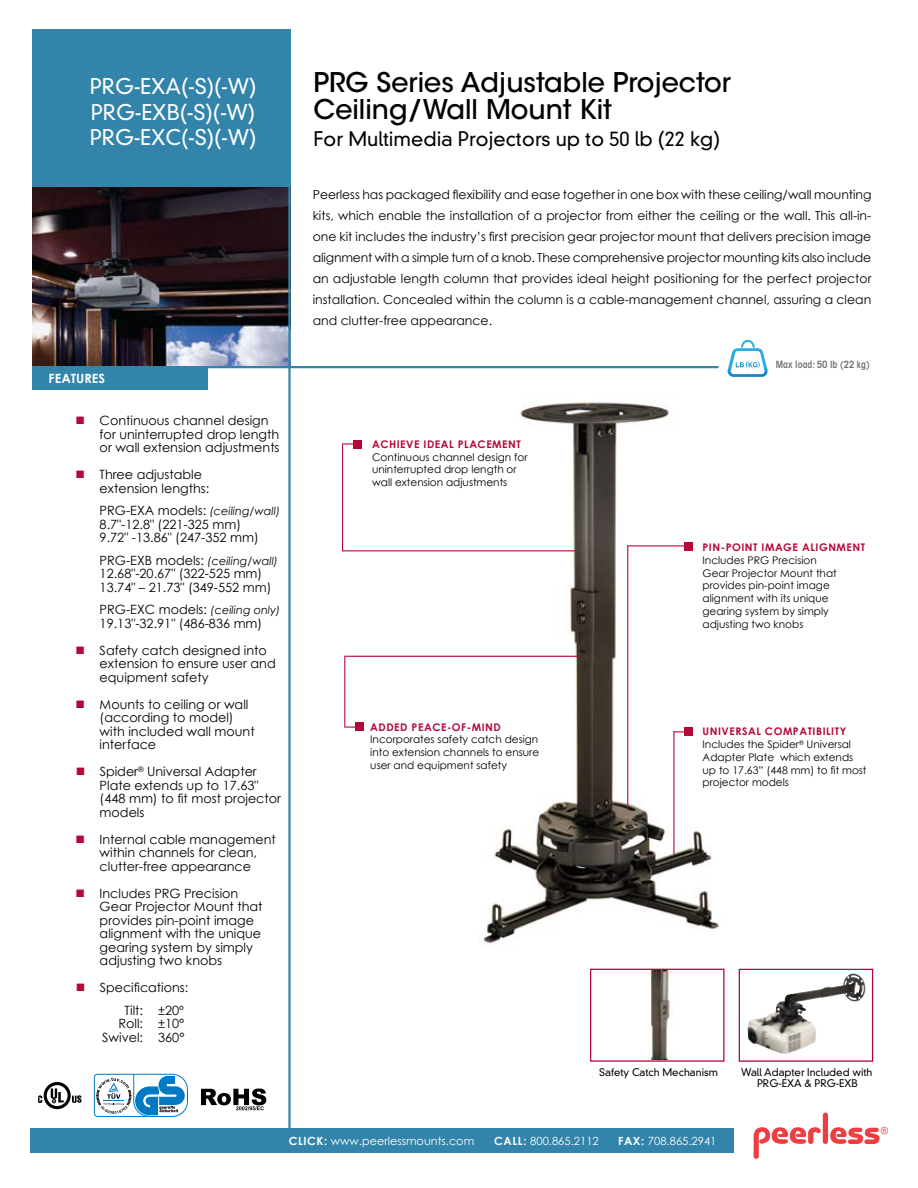
<style>
.page{position:relative;width:918px;height:1188px;background:#fff}
.page>*{position:absolute;margin:0;border:0;box-sizing:border-box;transform-origin:0 0}
.t1{font:500 27px/27px "ITC Avant Garde Std";color:#000}
.t2{font:300 21px/25.2px "DIN Neuzeit Grotesk";color:#fff;text-align:justify}
.t3{font:300 19.5px "DIN Neuzeit Grotesk";color:#000}
.t4{font:12.75px/13.5px "Century Gothic";color:#000}
.t5{font:700 12.75px "Century Gothic";color:#fff}
.t6{font:12.45px/21px "Century Gothic";color:#000;text-align:justify}
.t7{font:11.25px "Century Gothic";color:#fff}
.t8{font:10.5px/12.8px "Century Gothic";color:#000}
.t9{font:700 10.5px "Century Gothic";letter-spacing:.05em;color:#b30838}
.t10{font:300 10.2px/11.6px "DIN Neuzeit Grotesk";color:#000;text-align:center}
.t11{font:600 condensed 9.9px "ITC Avant Garde Std";color:#6d6f71}
.s1{color:#b30838}
.s2{font-style:italic;font-size:11.25px}
.s3{font-weight:700;color:#b30838}
.s4{font-weight:700}
</style>
<div class="page">
<img style="left:32px;top:187px;width:256px;height:179px">
<img style="left:470px;top:402px;width:250px;height:543px">
<img style="left:649px;top:971px;width:24px;height:89px">
<hr style="left:32px;top:366px;width:686px;height:2px;background:#3384aa">
<div style="left:32px;top:29px;width:258px;height:158px;background:#3384aa"></div>
<div style="left:32px;top:366px;width:176px;height:24px;background:#3384aa"></div>
<svg style="left:754px;top:1127px;width:67px;height:32px"></svg>
<div style="left:823px;top:1113px;width:5px;height:31px;background:#ef3e42;border-radius:3px"></div>
<svg style="left:830px;top:1127px;width:58px;height:17px"></svg>
<div style="left:590px;top:969px;width:135px;height:93px;border:1px solid #b30838"></div>
<div style="left:739px;top:969px;width:134px;height:93px;border:1px solid #b30838"></div>
<hr style="left:627px;top:545px;width:1px;height:265px;background:#b30838">
<hr style="left:627px;top:545px;width:58px;height:1px;background:#b30838">
<div style="left:684px;top:542px;width:9px;height:9px;background:#b30838"></div>
<div style="left:353px;top:440px;width:9px;height:9px;background:#b30838"></div>
<hr style="left:288px;top:29px;width:3px;height:1101px;background:#3384aa">
<div style="left:31px;top:1129px;width:703px;height:24px;background:#3384aa"></div>
<hr style="left:342px;top:444px;width:1px;height:107px;background:#b30838">
<hr style="left:342px;top:550px;width:233px;height:1px;background:#b30838">
<div style="left:684px;top:727px;width:9px;height:9px;background:#b30838"></div>
<hr style="left:673px;top:731px;width:1px;height:123px;background:#b30838">
<svg style="left:728px;top:340px;width:40px;height:37px"></svg>
<div style="left:44px;top:1082px;width:27px;height:27px;border:3px solid #000;border-radius:50%"></div>
<svg style="left:38px;top:1095px;width:4px;height:8px"></svg>
<svg style="left:72px;top:1095px;width:10px;height:8px"></svg>
<svg style="left:51px;top:1088px;width:13px;height:15px"></svg>
<svg style="left:201px;top:1088px;width:65px;height:22px"></svg>
<svg style="left:94px;top:1074px;width:94px;height:43px"></svg>
<div style="left:355px;top:722px;width:9px;height:9px;background:#b30838"></div>
<hr style="left:344px;top:657px;width:1px;height:70px;background:#b30838">
<hr style="left:344px;top:656px;width:234px;height:1px;background:#b30838">
<img style="left:747px;top:977px;width:99px;height:77px">
<h2 class="t2" style="left:90px;top:74px;width:168px">PRG-EXA(-S)(-W)<br>PRG-EXB(-S)(-W)<br>PRG-EXC(-S)(-W)</h2>
<p class="t5" style="left:49px;top:370px;width:57px">FEATURES</p>
<p class="t4" style="left:100px;top:414px;width:181px;text-indent:-24px"><span class="s1">■</span> Continuous channel design for uninterrupted drop length or wall extension adjustments</p>
<p class="t4" style="left:100px;top:468px;width:111px;text-indent:-24px"><span class="s1">■</span> Three adjustable extension lengths:</p>
<p class="t4" style="left:100px;top:504px;width:182px">PRG-EXA models: <span class="s2">(ceiling/wall)<br></span>8.7"-12.8" (221-325 mm)<br>9.72" -13.86" (247-352 mm)</p>
<p class="t4" style="left:100px;top:553px;width:180px">PRG-EXB models: <span class="s2">(ceiling/wall)<br></span>12.68"-20.67" (322-525 mm)<br>13.74" – 21.73" (349-552 mm)</p>
<p class="t4" style="left:100px;top:603px;width:182px">PRG-EXC models: <span class="s2">(ceiling only)<br></span>19.13"-32.91" (486-836 mm)</p>
<p class="t4" style="left:100px;top:643px;width:178px;text-indent:-24px"><span class="s1">■</span> Safety catch designed into extension to ensure user and equipment safety</p>
<p class="t4" style="left:100px;top:697px;width:157px;text-indent:-24px"><span class="s1">■</span> Mounts to ceiling or wall (according to model) with included wall mount interface</p>
<p class="t4" style="left:100px;top:765px;width:183px;text-indent:-24px"><span class="s1">■</span> Spider<sup>®</sup> Universal Adapter<br>Plate extends up to 17.63" (448 mm) to fit most projector models</p>
<p class="t4" style="left:76px;top:832px;width:202px;text-align:center"><span class="s1">■</span> Internal cable management within channels for clean, clutter-free appearance</p>
<p class="t4" style="left:100px;top:886px;width:164px;text-indent:-24px"><span class="s1">■</span> Includes PRG Precision<br>Gear Projector Mount that provides pin-point image alignment with the unique gearing system by simply adjusting two knobs</p>
<p class="t4" style="left:124px;top:976px;width:66px;line-height:22.5px;text-indent:-49px"><span class="s1">■</span> Specifications:<br>Tilt: ±20º</p>
<p class="t4" style="left:102px;top:1017px;width:84px;text-align:right">Roll: ±10°<br>Swivel: 360°</p>
<h1 class="t1" style="left:314px;top:69px;width:419px">PRG Series Adjustable Projector<br>Ceiling/Wall Mount Kit</h1>
<h3 class="t3" style="left:314px;top:127px;width:408px">For Multimedia Projectors up to 50 lb (22 kg)</h3>
<p class="t6" style="left:313px;top:184px;width:560px">Peerless has packaged flexibility and ease together in one box with these ceiling/wall mounting kits, which enable the installation of a projector from either the ceiling or the wall. This all-in&shy;one kit includes the industry’s first precision gear projector mount that delivers precision image alignment with a simple turn of a knob. These comprehensive projector mounting kits also include an adjustable length column that provides ideal height positioning for the perfect projector installation. Concealed within the column is a cable-management channel, assuring a clean and clutter-free appearance.</p>
<p class="t9" style="left:372px;top:437px;width:150px">ACHIEVE IDEAL PLACEMENT</p>
<p class="t8" style="left:372px;top:450px;width:157px">Continuous channel design for uninterrupted drop length or wall extension adjustments</p>
<p class="t9" style="left:370px;top:720px;width:132px">ADDED PEACE-OF-MIND</p>
<p class="t8" style="left:370px;top:733px;width:170px;text-align:justify">Incorporates safety catch design into extension channels to ensure user and equipment safety</p>
<p class="t11" style="left:776px;top:358px;width:95px">Max load: 50 lb (22 kg)</p>
<p class="t9" style="left:703px;top:541px;width:164px">PIN-POINT IMAGE ALIGNMENT</p>
<p class="t8" style="left:703px;top:554px;width:136px">Includes PRG Precision<br>Gear Projector Mount that provides pin-point image alignment with its unique gearing system by simply adjusting two knobs</p>
<p class="t8" style="left:703px;top:725px;width:165px"><span class="s3">UNIVERSAL COMPATIBILITY<br></span>Includes the Spider<sup>®</sup> Universal<br>Adapter Plate which extends up to 17.63” (448 mm) to fit most projector models</p>
<p class="t10" style="left:599px;top:1066px;width:120px">Safety Catch Mechanism</p>
<p class="t10" style="left:741px;top:1066px;width:133px">Wall Adapter Included with<br>PRG-EXA &amp; PRG-EXB</p>
<p class="t7" style="left:289px;top:1134px;width:187px"><span class="s4">CLI CK:</span> www.peerlessmounts.com</p>
<p class="t7" style="left:494px;top:1134px;width:106px"><span class="s4">CALL:</span> 800.865.2112</p>
<p class="t7" style="left:618px;top:1134px;width:100px"><span class="s4">FAX:</span> 708.865.2941</p>
</div>
